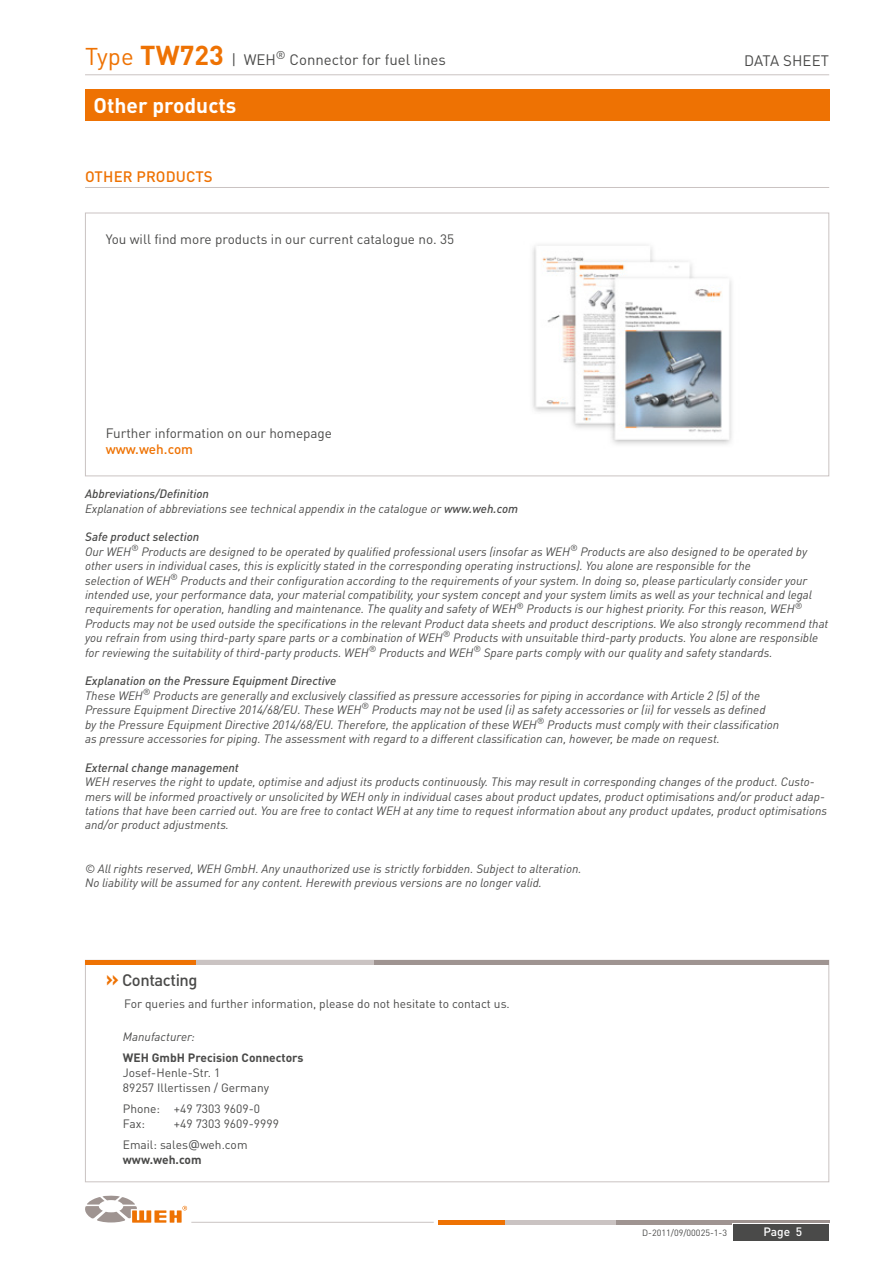
<style>
.page{position:relative;width:893px;height:1263px;background:#fff}
.page>*{position:absolute;margin:0;border:0;box-sizing:border-box;transform-origin:0 0}
.t1{font:700 21px "DIN Pro";color:#fff}
.t2{font:500 16.5px "DIN Pro";letter-spacing:-.025em;color:#4a4a49}
.t3{font:15px "DIN Pro";color:#4a4a49}
.t4{font:500 15px "DIN Pro";letter-spacing:.01em;color:#ee7203}
.t5{font:13.5px "DIN Pro";color:#4a4a49}
.t6{font:500 13.5px "DIN Pro";color:#ee7203}
.t7{font:italic 12px/14.4px "DIN Pro";color:#4a4a49}
.t8{font:12px/15px "DIN Pro";color:#4a4a49}
.t9{font:700 12px "DIN Pro";color:#4a4a49}
.t10{font:italic 500 12px "DIN Pro";color:#4a4a49}
.t11{font:500 12px "DIN Pro";color:#fff}
.t12{font:9px "DIN Pro";color:#4a4a49}
.s1{font-size:24px;color:#ee7203}
.s2{font-weight:700;font-size:27px;color:#ee7203}
.s3{font-weight:500}
.s4{font-weight:700;font-size:21px;color:#ee7203}
.s5{font-family:"Verdana"}
</style>
<div class="page">
<div style="left:85px;top:89px;width:744px;height:32px;background:#ee7203"></div>
<hr style="left:85px;top:74px;width:744px;height:1px;background:#cac3c2">
<hr style="left:574px;top:1220px;width:255px;height:4px;background:#9f9491">
<hr style="left:438px;top:1220px;width:68px;height:4px;background:#ee7203">
<hr style="left:506px;top:1220px;width:110px;height:4px;background:#cac3c2">
<div style="left:733px;top:1223px;width:97px;height:19px;background:#fff"></div>
<div style="left:734px;top:1224px;width:95px;height:17px;background:#4a4a49"></div>
<hr style="left:191px;top:1222px;width:243px;height:1px;background:#cac3c2">
<svg style="left:85px;top:1196px;width:102px;height:27px"></svg>
<img style="left:532px;top:245px;width:200px;height:200px">
<hr style="left:85px;top:960px;width:145px;height:4px;background:#ee7203">
<hr style="left:197px;top:960px;width:186px;height:4px;background:#cac3c2">
<hr style="left:374px;top:960px;width:455px;height:4px;background:#9f9491">
<hr style="left:85px;top:187px;width:744px;height:1px;background:#cac3c2">
<div style="left:85px;top:213px;width:744px;height:263px;border:1px solid #cac3c2"></div>
<p class="t3" style="left:85px;top:48px;width:362px"><span class="s1">Type</span> <span class="s2">TW723</span> | WEH<sup>®</sup> Connector for fuel lines</p>
<h1 class="t1" style="left:94px;top:88px;width:144px">Other products</h1>
<p class="t4" style="left:85px;top:164px;width:129px">OTHER PRODUCTS</p>
<p class="t5" style="left:106px;top:229px;width:350px">You will find more products in our current catalogue no. 35</p>
<p class="t5" style="left:106px;top:422px;width:228px">Further information on our homepage</p>
<p class="t6" style="left:106px;top:438px;width:89px">www.weh.com</p>
<p class="t3" style="left:744px;top:49px;width:87px">DATA SHEET</p>
<p class="t7" style="left:85px;top:485px;width:435px"><span class="s3">Abbreviations/Definition<br></span>Explanation of abbreviations see technical appendix in the catalogue or <span class="s3">www.weh.com</span></p>
<p class="t7" style="left:85px;top:529px;width:745px"><span class="s3">Safe product selection<br></span>Our WEH<sup>®</sup> Products are designed to be operated by qualified professional users (insofar as WEH<sup>®</sup> Products are also designed to be operated by other users in individual cases, this is explicitly stated in the corresponding operating instructions). You alone are responsible for the<br>selection of WEH<sup>®</sup> Products and their configuration according to the requirements of your system. In doing so, please particularly consider your intended use, your performance data, your material compatibility, your system concept and your system limits as well as your technical and legal requirements for operation, handling and maintenance. The quality and safety of WEH<sup>®</sup> Products is our highest priority. For this reason, WEH<sup>® </sup>Products may not be used outside the specifications in the relevant Product data sheets and product descriptions. We also strongly recommend that you refrain from using third-party spare parts or a combination of WEH<sup>®</sup> Products with unsuitable third-party products. You alone are responsible for reviewing the suitability of third-party products. WEH<sup>®</sup> Products and WEH<sup>®</sup> Spare parts comply with our quality and safety standards.</p>
<p class="t7" style="left:85px;top:673px;width:696px"><span class="s3">Explanation on the Pressure Equipment Directive<br></span>These WEH<sup>®</sup> Products are generally and exclusively classified as pressure accessories for piping in accordance with Article 2 (5) of the Pressure Equipment Directive 2014/68/EU. These WEH<sup>®</sup> Products may not be used (i) as safety accessories or (ii) for vessels as defined by the Pressure Equipment Directive 2014/68/EU. Therefore, the application of these WEH<sup>®</sup> Products must comply with their classification as pressure accessories for piping. The assessment with regard to a different classification can, however, be made on request.</p>
<p class="t10" style="left:85px;top:758px;width:155px">External change management</p>
<p class="t7" style="left:85px;top:773px;width:744px">WEH reserves the right to update, optimise and adjust its products continuously. This may result in corresponding changes of the product. Custo&shy;mers will be informed proactively or unsolicited by WEH only in individual cases about product updates, product optimisations and/or product adap&shy;tations that have been carried out. You are free to contact WEH at any time to request information about any product updates, product optimisations and/or product adjustments.</p>
<p class="t7" style="left:85px;top:860px;width:498px">© All rights reserved, WEH GmbH. Any unauthorized use is strictly forbidden. Subject to alteration.<br>No liability will be assumed for any content. Herewith previous versions are no longer valid.</p>
<h2 class="t2" style="left:106px;top:967px;width:93px"><span class="s4">»</span> Contacting</h2>
<p class="t8" style="left:124px;top:994px;width:387px">For queries and further information, please do not hesitate to contact us.</p>
<p class="t7" style="left:123px;top:1028px;width:74px">Manufacturer:</p>
<p class="t9" style="left:123px;top:1048px;width:182px">WEH GmbH Precision Connectors</p>
<p class="t8" style="left:123px;top:1064px;width:148px">Josef-Henle-Str. 1<br>89257 Illertissen / Germany</p>
<p class="t8" style="left:123px;top:1100px;width:139px">Phone: +49 7303 9609-0<br>Fax:</p>
<p class="t8" style="left:123px;top:1112px;width:158px;line-height:21px;text-indent:51px">+49 7303 9609-9999<br>Email: sales<span class="s5">@</span>weh.com</p>
<p class="t9" style="left:123px;top:1150px;width:80px">www.weh.com</p>
<p class="t12" style="left:642px;top:1226px;width:87px">D-2011/09/00025-1-3</p>
<p class="t11" style="left:763px;top:1222px;width:40px">Page 5</p>
</div>
